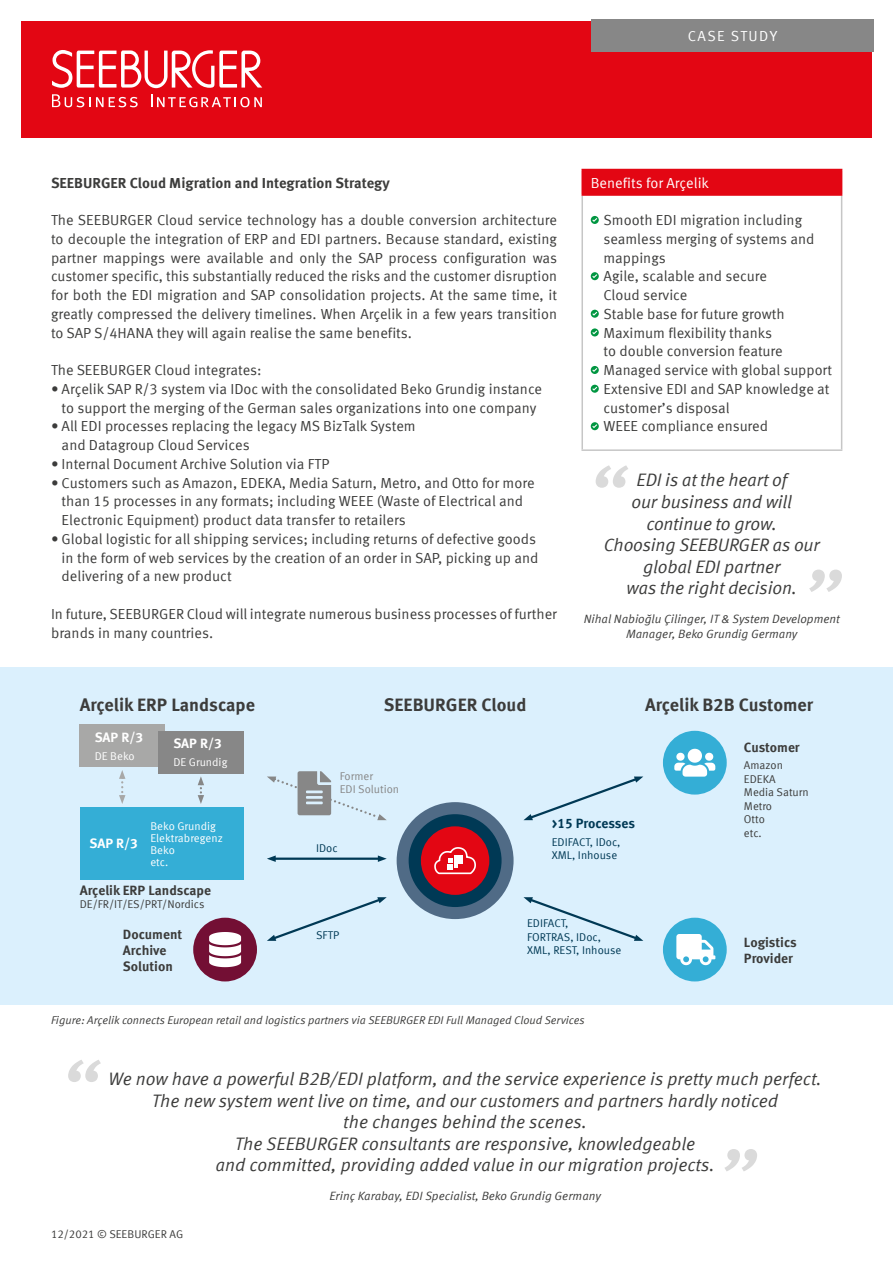
<style>
.page{position:relative;width:893px;height:1263px;background:#fff}
.page>*{position:absolute;margin:0;border:0;box-sizing:border-box;transform-origin:0 0}
.t1{font:18px/21.6px "Meta Offc Pro Norm Ita";color:#3c3c3b;text-align:center}
.t2{font:700 18px "Meta Offc Pro";color:#3c3c3b}
.t3{font:14.55px/18.8px "Meta Offc Pro Norm";color:#3c3c3b}
.t4{font:700 14.55px "Meta Offc Pro";color:#3c3c3b}
.t5{font:14.55px "Meta Offc Pro Norm";color:#fff}
.t6{font:14.55px "Meta Offc Pro Norm";letter-spacing:.1em;color:#fff}
.Text_Bildunterschrif{font:700 13.5px/16.2px "Meta Offc Pro";color:#3c3c3b}
.Text_Bildunterschrif-2{font:700 13.5px "Meta Offc Pro";letter-spacing:-.01em;color:#fff}
.t7{font:700 13.5px "Meta Offc Pro";letter-spacing:-.005em;color:#003955}
.t8{font:12px/14.4px "Meta Offc Pro Norm Ita";color:#3c3c3b;text-align:center}
.Text_Bildunterschrif-3{font:11.25px "Meta Offc Pro Norm Ita";color:#3c3c3b}
.Text_Bildunterschrif-4{font:11.25px "Meta Offc Pro Norm";color:#3c3c3b}
.t9{font:11.25px/13.5px "Meta Offc Pro Norm";color:#003955}
.Text_Bildunterschrif-5{font:11.25px "Meta Offc Pro Norm";color:#fff}
.t10{font:11.25px "Meta Offc Pro Norm";color:#878787}
</style>
<div class="page">
<div style="left:21px;top:21px;width:851px;height:117px;background:#e30613"></div>
<div style="left:591px;top:19px;width:283px;height:33px;background:#878787"></div>
<svg style="left:52px;top:50px;width:210px;height:38px"></svg>
<svg style="left:151px;top:94px;width:111px;height:13px"></svg>
<svg style="left:52px;top:94px;width:86px;height:13px"></svg>
<div style="left:0;top:668px;width:893px;height:337px;background:#dbf0fd"></div>
<div style="left:663px;top:731px;width:64px;height:63px;background:#34aed6;border-radius:50%"></div>
<svg style="left:674px;top:749px;width:41px;height:28px"></svg>
<div style="left:663px;top:918px;width:64px;height:63px;background:#34aed6;border-radius:50%"></div>
<svg style="left:676px;top:934px;width:39px;height:31px"></svg>
<div style="left:582px;top:170px;width:260px;height:25px;background:#e30613"></div>
<hr style="left:581px;top:196px;width:2px;height:253px;background:#c6c6c6">
<hr style="left:841px;top:196px;width:1px;height:253px;background:#c6c6c6">
<hr style="left:581px;top:449px;width:261px;height:2px;background:#c6c6c6">
<hr style="left:581px;top:170px;width:2px;height:24px;background:#e30613">
<hr style="left:581px;top:169px;width:261px;height:1px;background:#e30613">
<hr style="left:581px;top:194px;width:261px;height:2px;background:#e30613">
<svg style="left:591px;top:216px;width:8px;height:8px"></svg>
<svg style="left:592px;top:218px;width:5px;height:4px"></svg>
<svg style="left:591px;top:272px;width:8px;height:8px"></svg>
<svg style="left:592px;top:274px;width:5px;height:4px"></svg>
<svg style="left:591px;top:310px;width:8px;height:8px"></svg>
<svg style="left:592px;top:312px;width:5px;height:4px"></svg>
<svg style="left:591px;top:328px;width:8px;height:8px"></svg>
<svg style="left:592px;top:330px;width:5px;height:4px"></svg>
<svg style="left:591px;top:366px;width:8px;height:8px"></svg>
<svg style="left:592px;top:368px;width:5px;height:4px"></svg>
<svg style="left:591px;top:385px;width:8px;height:8px"></svg>
<svg style="left:592px;top:387px;width:5px;height:4px"></svg>
<svg style="left:591px;top:422px;width:8px;height:8px"></svg>
<svg style="left:592px;top:424px;width:5px;height:4px"></svg>
<svg style="left:596px;top:465px;width:32px;height:23px"></svg>
<svg style="left:809px;top:570px;width:33px;height:22px"></svg>
<svg style="left:68px;top:1060px;width:33px;height:22px"></svg>
<svg style="left:725px;top:1149px;width:32px;height:22px"></svg>
<svg style="left:119px;top:770px;width:6px;height:34px"></svg>
<hr style="left:274px;top:857px;width:105px;height:3px;background:#003955">
<svg style="left:378px;top:855px;width:9px;height:7px"></svg>
<svg style="left:267px;top:855px;width:9px;height:7px"></svg>
<svg style="left:524px;top:776px;width:119px;height:44px"></svg>
<svg style="left:523px;top:897px;width:120px;height:44px"></svg>
<svg style="left:267px;top:897px;width:120px;height:44px"></svg>
<div style="left:397px;top:802px;width:117px;height:117px;background:#506b86;border-radius:50%"></div>
<div style="left:409px;top:814px;width:93px;height:93px;background:#003955;border-radius:50%"></div>
<div style="left:421px;top:826px;width:68px;height:69px;background:#e30613;border-radius:50%"></div>
<svg style="left:433px;top:834px;width:43px;height:41px"></svg>
<div style="left:193px;top:918px;width:64px;height:63px;background:#730f34;border-radius:50%"></div>
<svg style="left:209px;top:932px;width:32px;height:35px"></svg>
<div style="left:80px;top:807px;width:163px;height:72px;background:#34aed6"></div>
<svg style="left:198px;top:776px;width:6px;height:28px"></svg>
<div style="left:80px;top:724px;width:85px;height:43px;background:#a8a8a7"></div>
<div style="left:158px;top:731px;width:85px;height:42px;background:#878787"></div>
<svg style="left:267px;top:771px;width:120px;height:49px"></svg>
<p class="t6" style="left:688px;top:25px;width:91px">CASE STUDY</p>
<p class="t4" style="left:51px;top:171px;width:340px">SEEBURGER Cloud Migration and Integration Strategy</p>
<p class="t3" style="left:51px;top:210px;width:508px;text-align:justify">The SEEBURGER Cloud service technology has a double conversion architecture to decouple the integration of ERP and EDI partners. Because standard, existing partner mappings were available and only the SAP process configuration was customer specific, this substantially reduced the risks and the customer disruption for both the EDI migration and SAP consolidation projects. At the same time, it greatly compressed the delivery timelines. When Arçelik in a few years transition to SAP S/4HANA they will again realise the same benefits.</p>
<p class="t3" style="left:51px;top:360px;width:212px">The SEEBURGER Cloud integrates:</p>
<p class="t3" style="left:51px;top:378px;width:493px;text-align:center">• Arçelik SAP R/3 system via IDoc with the consolidated Beko Grundig instance to support the merging of the German sales organizations into one company</p>
<p class="t3" style="left:62px;top:416px;width:356px;text-indent:-11px">• All EDI processes replacing the legacy MS BizTalk System and Datagroup Cloud Services</p>
<p class="t3" style="left:51px;top:453px;width:280px">• Internal Document Archive Solution via FTP</p>
<p class="t3" style="left:62px;top:472px;width:474px;text-indent:-11px">• Customers such as Amazon, EDEKA, Media Saturn, Metro, and Otto for more than 15 processes in any formats; including WEEE (Waste of Electrical and<br>Electronic Equipment) product data transfer to retailers</p>
<p class="t3" style="left:62px;top:528px;width:478px;text-indent:-11px">• Global logistic for all shipping services; including returns of defective goods in the form of web services by the creation of an order in SAP, picking up and delivering of a new product</p>
<p class="t3" style="left:51px;top:603px;width:507px">In future, SEEBURGER Cloud will integrate numerous business processes of further brands in many countries.</p>
<p class="t5" style="left:591px;top:172px;width:120px">Benefits for Arçelik</p>
<p class="t3" style="left:603px;top:210px;width:212px">Smooth EDI migration including seamless merging of systems and mappings</p>
<p class="t3" style="left:603px;top:266px;width:165px">Agile, scalable and secure<br>Cloud service</p>
<p class="t3" style="left:603px;top:303px;width:183px">Stable base for future growth</p>
<p class="t3" style="left:603px;top:322px;width:181px">Maximum flexibility thanks to double conversion feature</p>
<p class="t3" style="left:603px;top:360px;width:230px">Managed service with global support</p>
<p class="t3" style="left:603px;top:378px;width:228px">Extensive EDI and SAP knowledge at customer’s disposal</p>
<p class="t3" style="left:603px;top:416px;width:166px">WEEE compliance ensured</p>
<p class="t1" style="left:632px;top:468px;width:162px">EDI is at the heart of our business and will continue to grow.</p>
<p class="t1" style="left:604px;top:533px;width:218px">Choosing SEEBURGER as our global EDI partner<br>was the right decision.</p>
<p class="t8" style="left:584px;top:611px;width:258px">Nihal Nabioğlu Çilinger, IT &amp; System Development<br>Manager, Beko Grundig Germany</p>
<p class="t2" style="left:80px;top:690px;width:177px">Arçelik ERP Landscape</p>
<p class="t2" style="left:384px;top:690px;width:144px">SEEBURGER Cloud</p>
<p class="t2" style="left:645px;top:690px;width:170px">Arçelik B2B Customer</p>
<p class="Text_Bildunterschrif-2" style="left:95px;top:727px;width:50px">SAP R/3</p>
<p class="Text_Bildunterschrif-5" style="left:95px;top:747px;width:41px">DE Beko</p>
<p class="Text_Bildunterschrif-2" style="left:174px;top:733px;width:50px">SAP R/3</p>
<p class="Text_Bildunterschrif-5" style="left:174px;top:754px;width:55px">DE Grundig</p>
<p class="Text_Bildunterschrif-2" style="left:90px;top:833px;width:50px">SAP R/3</p>
<p class="Text_Bildunterschrif-5" style="left:150px;top:818px;width:67px">Beko Grundig</p>
<p class="Text_Bildunterschrif-5" style="left:150px;top:830px;width:74px">Elektrabregenz</p>
<p class="Text_Bildunterschrif-5" style="left:150px;top:842px;width:26px">Beko</p>
<p class="Text_Bildunterschrif-5" style="left:150px;top:854px;width:19px">etc.</p>
<p class="Text_Bildunterschrif" style="left:80px;top:881px;width:133px">Arçelik ERP Landscape</p>
<p class="Text_Bildunterschrif-4" style="left:80px;top:896px;width:126px">DE/FR/IT/ES/PRT/Nordics</p>
<p class="Text_Bildunterschrif" style="left:123px;top:925px;width:61px">Document</p>
<p class="Text_Bildunterschrif" style="left:123px;top:941px;width:45px">Archive</p>
<p class="Text_Bildunterschrif" style="left:123px;top:957px;width:51px">Solution</p>
<p class="t10" style="left:340px;top:767px;width:35px">Former</p>
<p class="t10" style="left:340px;top:781px;width:61px">EDI Solution</p>
<p class="t9" style="left:316px;top:841px;width:23px">IDoc</p>
<p class="t9" style="left:316px;top:927px;width:25px">SFTP</p>
<p class="t7" style="left:552px;top:813px;width:85px">&gt;15 Processes</p>
<p class="t9" style="left:552px;top:834px;width:70px">EDIFACT, IDoc,<br>XML, Inhouse</p>
<p class="t9" style="left:527px;top:916px;width:43px">EDIFACT,</p>
<p class="t9" style="left:527px;top:929px;width:96px">FORTRAS, IDoc,<br>XML, REST, Inhouse</p>
<p class="Text_Bildunterschrif-3" style="left:51px;top:1011px;width:535px">Figure: Arçelik connects European retail and logistics partners via SEEBURGER EDI Full Managed Cloud Services</p>
<p class="Text_Bildunterschrif" style="left:744px;top:738px;width:57px">Customer</p>
<p class="Text_Bildunterschrif-4" style="left:744px;top:757px;width:41px">Amazon</p>
<p class="Text_Bildunterschrif-4" style="left:744px;top:770px;width:33px">EDEKA</p>
<p class="Text_Bildunterschrif-4" style="left:744px;top:784px;width:66px">Media Saturn</p>
<p class="Text_Bildunterschrif-4" style="left:744px;top:797px;width:30px">Metro</p>
<p class="Text_Bildunterschrif-4" style="left:744px;top:811px;width:22px">Otto</p>
<p class="Text_Bildunterschrif-4" style="left:744px;top:824px;width:19px">etc.</p>
<p class="Text_Bildunterschrif" style="left:744px;top:933px;width:54px">Logistics<br>Provider</p>
<p class="t1" style="left:108px;top:1067px;width:715px">We now have a powerful B2B/EDI platform, and the service experience is pretty much perfect.<br>The new system went live on time, and our customers and partners hardly noticed<br>the changes behind the scenes.</p>
<p class="t1" style="left:215px;top:1131px;width:501px">The SEEBURGER consultants are responsive, knowledgeable<br>and committed, providing added value in our migration projects.</p>
<p class="t8" style="left:329px;top:1188px;width:273px">Erinç Karabay, EDI Specialist, Beko Grundig Germany</p>
<p class="Text_Bildunterschrif-4" style="left:51px;top:1225px;width:134px">12/2021 © SEEBURGER AG</p>
</div>
